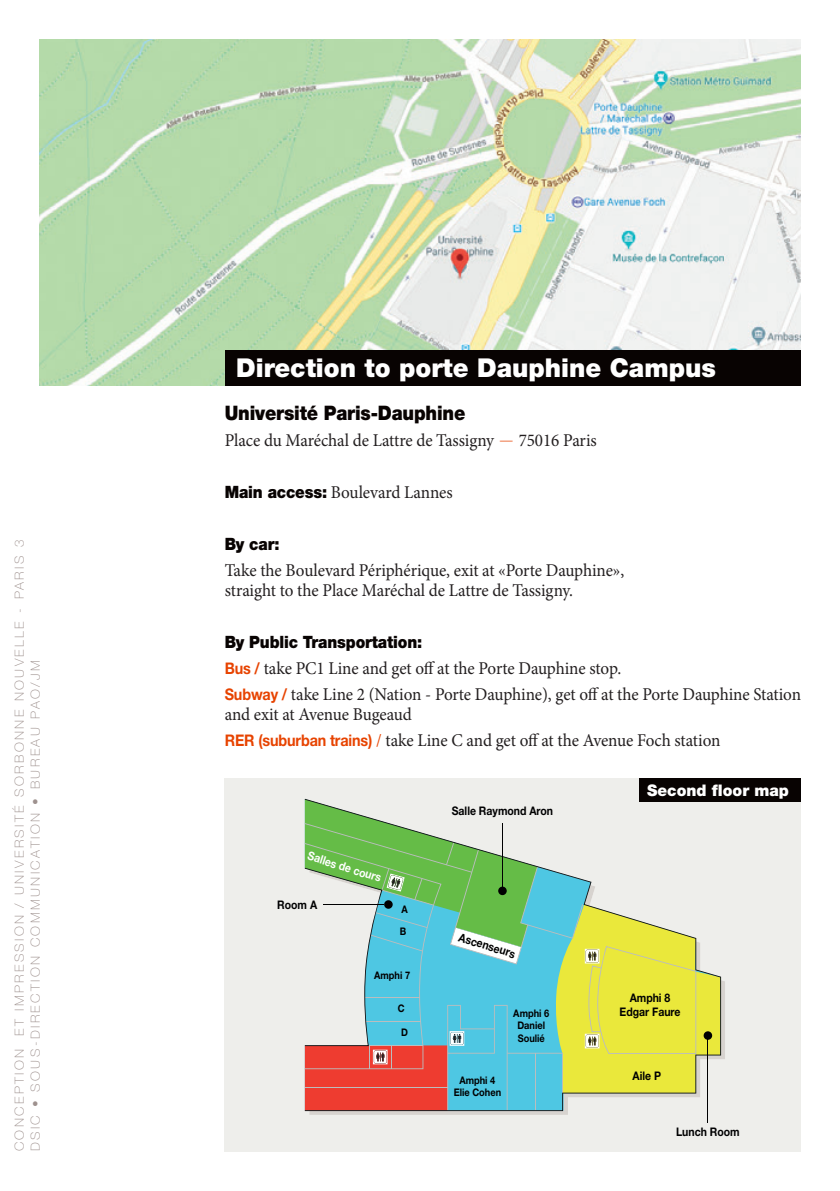
<style>
.page{position:relative;width:840px;height:1191px;background:#fff}
.page>*{position:absolute;margin:0;border:0;box-sizing:border-box;transform-origin:0 0}
.t1{font:900 26px "Helvetica Neue LT Std";color:#fff}
.t2{font:900 20px "Helvetica Neue LT Std";letter-spacing:-.01em;color:#080302;scale:.9 1}
.t3{font:18px "Minion Pro";letter-spacing:-.01em;color:#231f20;scale:.95 1}
.t4{font:900 17px "Helvetica Neue LT Std";letter-spacing:-.01em;color:#080302;scale:.9 1}
.t5{font:900 16px "Helvetica Neue LT Std";color:#fff}
._02__Sous-titre_broc{font:100 12.6px "Helvetica Neue LT Std";letter-spacing:.18em;color:#9e918e;scale:1.06 1}
.t6{font:700 11.8px/14.2px "Helvetica Neue LT Std";color:#000001;text-align:center;scale:.88 1}
.t7{font:700 11.8px "Helvetica Neue LT Std";color:#fff;scale:.88 1}
.t8{font:700 10.4px/12.6px "Helvetica Neue LT Std";color:#000001;text-align:center;scale:.88 1}
.s1{font-family:"Helvetica Neue LT Std";font-weight:100;color:#e74300}
.s2{font-family:"Helvetica Neue LT Std";font-weight:900;font-size:17px;color:#080302}
.s3{font-family:"Helvetica Neue LT Std";font-weight:700;font-size:16px;color:#e74300}
.s4{color:#e74300}
</style>
<div class="page">
<img style="left:40px;top:40px;width:759px;height:346px">
<div style="left:225px;top:778px;width:574px;height:373px;background:#eeeeeb"></div>
<hr style="left:707px;top:1035px;width:1px;height:87px;background:#000001">
<svg style="left:304px;top:799px;width:416px;height:311px;background:#b1cfa6"></svg>
<div style="left:225px;top:350px;width:574px;height:36px;background:#080302"></div>
<div style="left:638px;top:778px;width:161px;height:24px;background:#080302"></div>
<p class="_02__Sous-titre_broc" style="left:12px;top:1151px;width:578px;rotate:-90deg">CONCEPTION ET IMPRESSION / UNIVERSITÉ SORBONNE NOUVELLE - PARIS 3</p>
<p class="_02__Sous-titre_broc" style="left:28px;top:1151px;width:464px;rotate:-90deg">DSIC • SOUS-DIRECTION COMMUNICATION • BUREAU PAO/JM</p>
<p class="t1" style="left:236px;top:352px;width:481px">Direction to porte Dauphine Campus</p>
<p class="t2" style="left:225px;top:400px;width:269px">Université Paris-Dauphine</p>
<p class="t3" style="left:225px;top:428px;width:393px">Place du Maréchal de Lattre de Tassigny <span class="s1">—</span> 75016 Paris</p>
<p class="t3" style="left:225px;top:480px;width:241px"><span class="s2">Main access:</span> Boulevard Lannes</p>
<p class="t4" style="left:225px;top:533px;width:62px">By car:</p>
<p class="t3" style="left:225px;top:558px;width:422px">Take the Boulevard Périphérique, exit at «Porte Dauphine»,</p>
<p class="t3" style="left:225px;top:578px;width:368px">straight to the Place Maréchal de Lattre de Tassigny.</p>
<p class="t4" style="left:225px;top:631px;width:221px">By Public Transportation:</p>
<p class="t3" style="left:225px;top:656px;width:419px"><span class="s3">Bus /</span> take PC1 Line and get off at the Porte Dauphine stop.</p>
<p class="t3" style="left:225px;top:682px;width:608px"><span class="s3">Subway /</span> take Line 2 (Nation - Porte Dauphine), get off at the Porte Dauphine Station</p>
<p class="t3" style="left:225px;top:702px;width:198px">and exit at Avenue Bugeaud</p>
<p class="t3" style="left:225px;top:728px;width:523px"><span class="s3">RER (suburban trains)</span> <span class="s4">/</span> take Line C and get off at the Avenue Foch station</p>
<p class="t7" style="left:310px;top:848px;width:88px;rotate:17deg">Salles de cours</p>
<p class="t6" style="left:277px;top:897px;width:47px">Room A</p>
<p class="t8" style="left:399px;top:897px;width:11px;line-height:22.4px;text-align:left">A<br>B</p>
<p class="t8" style="left:374px;top:968px;width:42px">Amphi 7</p>
<p class="t8" style="left:398px;top:1002px;width:9px">C</p>
<p class="t8" style="left:401px;top:1026px;width:9px">D</p>
<p class="t6" style="left:451px;top:803px;width:116px">Salle Raymond Aron</p>
<p class="t6" style="left:461px;top:930px;width:68px;rotate:17deg">Ascenseurs</p>
<p class="t8" style="left:513px;top:1006px;width:42px">Amphi 6<br>Daniel<br>Soulié</p>
<p class="t8" style="left:453px;top:1073px;width:55px">Amphi 4<br>Elie Cohen</p>
<p class="t5" style="left:646px;top:780px;width:143px">Second floor map</p>
<p class="t6" style="left:619px;top:990px;width:71px">Amphi 8<br>Edgar Faure</p>
<p class="t6" style="left:632px;top:1068px;width:34px">Aile P</p>
<p class="t6" style="left:675px;top:1124px;width:74px">Lunch Room</p>
</div>
